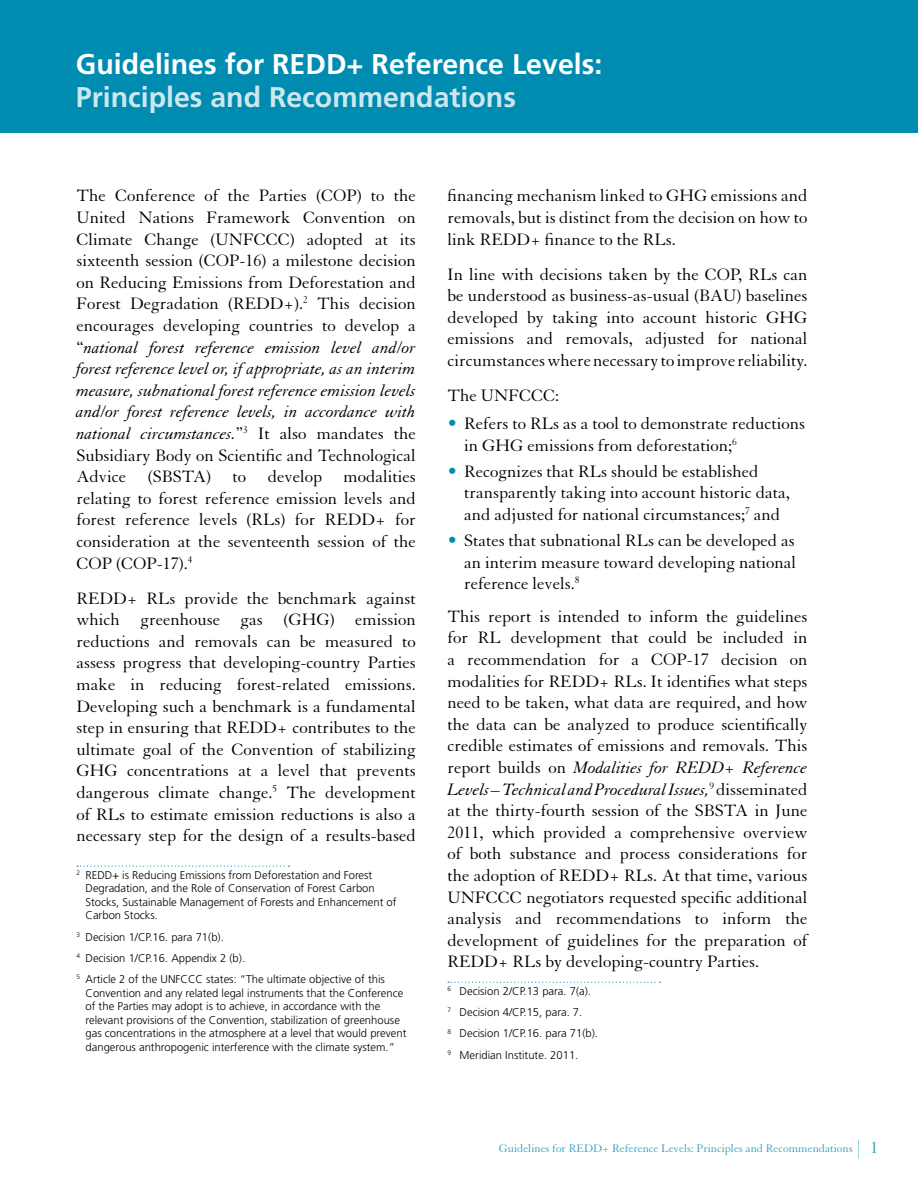
<style>
.page{position:relative;width:918px;height:1188px;background:#fff}
.page>*{position:absolute;margin:0;border:0;box-sizing:border-box;transform-origin:0 0}
.t1{font:700 28.5px "Frutiger";color:#fff}
.t2{font:700 28.5px "Frutiger";color:#cce8ef}
.t3{font:18px/21.6px "Granjon LT Std";color:#000;text-align:justify}
.t4{font:12px "Granjon LT Std";color:#33a2c0}
.t5{font:300 11.25px/13.5px "Frutiger";color:#000}
.s1{font-style:italic}
.s2{font-size:19.5px;color:#008bb0}
.s3{font-family:"Times";font-size:16.5px}
</style>
<div class="page">
<svg style="left:858px;top:1140px;width:1px;height:19px"></svg>
<div style="left:0;top:0;width:918px;height:132px;background:#008bb0"></div>
<svg style="left:448px;top:982px;width:213px;height:1px"></svg>
<svg style="left:77px;top:866px;width:213px;height:1px"></svg>
<h1 class="t1" style="left:76px;top:47px;width:528px">Guidelines for REDD+ Reference Levels:</h1>
<h1 class="t2" style="left:76px;top:80px;width:442px">Principles and Recommendations</h1>
<p class="t3" style="left:77px;top:185px;width:341px">The Conference of the Parties (COP) to the United Nations Framework Convention on Climate Change (UNFCCC) adopted at its sixteenth session (COP-16) a milestone decision on Reducing Emissions from Deforestation and Forest Degradation (REDD+).<sup>2</sup> This decision encourages developing countries to develop a “<span class="s1">national forest reference emission level and/or forest reference level or, if appropriate, as an interim measure, subnational forest reference emission levels and/or forest reference levels, in accordance with national circumstances.</span>”<sup>3</sup> It also mandates the Subsidiary Body on Scientific and Technological Advice (SBSTA) to develop modalities relating to forest reference emission levels and forest reference levels (RLs) for REDD+ for consideration at the seventeenth session of the COP (COP-17).<sup>4</sup></p>
<p class="t3" style="left:77px;top:588px;width:341px">REDD+ RLs provide the benchmark against which greenhouse gas (GHG) emission reductions and removals can be measured to assess progress that developing-country Parties make in reducing forest-related emissions.<br>Developing such a benchmark is a fundamental step in ensuring that REDD+ contributes to the ultimate goal of the Convention of stabilizing GHG concentrations at a level that prevents dangerous climate change.<sup>5</sup> The development of RLs to estimate emission reductions is also a necessary step for the design of a results-based</p>
<p class="t5" style="left:86px;top:868px;width:313px;text-indent:-9px"><sup>2</sup> REDD+ is Reducing Emissions from Deforestation and Forest Degradation, and the Role of Conservation of Forest Carbon Stocks, Sustainable Management of Forests and Enhancement of Carbon Stocks.</p>
<p class="t5" style="left:77px;top:926px;width:310px;line-height:21.3px"><sup>3</sup> Decision 1/CP.16. para 71(b).<br><sup>4</sup> Decision 1/CP.16. Appendix 2 (b).<br><sup>5</sup> Article 2 of the UNFCCC states: “The ultimate objective of this</p>
<p class="t5" style="left:86px;top:986px;width:322px">Convention and any related legal instruments that the Conference of the Parties may adopt is to achieve, in accordance with the relevant provisions of the Convention, stabilization of greenhouse gas concentrations in the atmosphere at a level that would prevent dangerous anthropogenic interference with the climate system.”</p>
<p class="t3" style="left:448px;top:185px;width:362px">financing mechanism linked to GHG emissions and removals, but is distinct from the decision on how to link REDD+ finance to the RLs.</p>
<p class="t3" style="left:448px;top:264px;width:362px">In line with decisions taken by the COP, RLs can be understood as business-as-usual (BAU) baselines developed by taking into account historic GHG emissions and removals, adjusted for national circumstances where necessary to improve reliability.</p>
<p class="t3" style="left:448px;top:385px;width:113px">The UNFCCC:</p>
<p class="t3" style="left:464px;top:413px;width:343px;text-indent:-16px"><span class="s2">•</span> Refers to RLs as a tool to demonstrate reductions in GHG emissions from deforestation;<sup>6</sup></p>
<p class="t3" style="left:464px;top:461px;width:327px;text-align:left;text-indent:-16px"><span class="s2">•</span> Recognizes that RLs should be established transparently taking into account historic data, and adjusted for national circumstances;<sup>7</sup> and</p>
<p class="t3" style="left:464px;top:530px;width:334px;text-indent:-16px"><span class="s2">•</span> States that subnational RLs can be developed as an interim measure toward developing national reference levels.<sup>8</sup></p>
<p class="t3" style="left:448px;top:606px;width:362px">This report is intended to inform the guidelines for RL development that could be included in a recommendation for a COP-17 decision on modalities for REDD+ RLs. It identifies what steps need to be taken, what data are required, and how the data can be analyzed to produce scientifically credible estimates of emissions and removals. This report builds on <span class="s1">Modalities for REDD+ Reference Levels – Technical and Procedural Issues,</span><sup>9</sup> disseminated at the thirty-fourth session of the SBSTA in June 2011, which provided a comprehensive overview of both substance and process considerations for the adoption of REDD+ RLs. At that time, various UNFCCC negotiators requested specific additional analysis and recommendations to inform the development of guidelines for the preparation of REDD+ RLs by developing-country Parties.</p>
<p class="t5" style="left:448px;top:981px;width:152px;line-height:21.3px"><sup>6</sup> Decision 2/CP.13 para. 7(a).<br><sup>7</sup> Decision 4/CP.15, para. 7.<br><sup>8</sup> Decision 1/CP.16. para 71(b).<br><sup>9</sup> Meridian Institute. 2011.</p>
<p class="t4" style="left:499px;top:1142px;width:381px">Guidelines for REDD+ Reference Levels: Principles and Recommendations <span class="s3">1</span></p>
</div>
